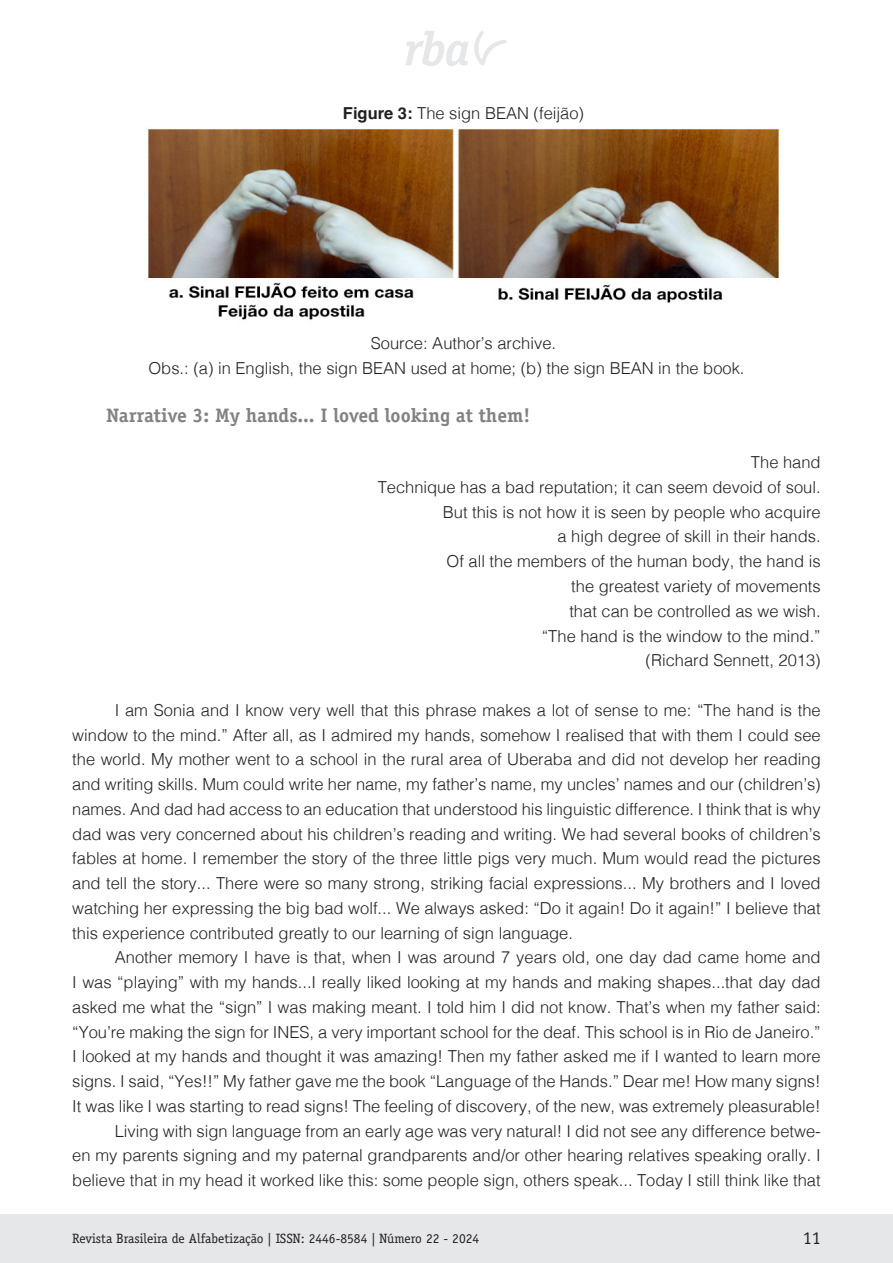
<style>
.page{position:relative;width:893px;height:1263px;background:#fff}
.page>*{position:absolute;margin:0;border:0;box-sizing:border-box;transform-origin:0 0}
._01_Texto_Titulo_2{font:700 19.5px "Officina Serif Std";color:#808285}
.t1{font:18px "Officina Serif Std";color:#231f20}
._01_Texto_Geral{font:300 16.5px/24.8px "Helvetica";color:#231f20;text-align:justify}
.t2{font:13.5px "Officina Serif Std";color:#231f20}
.s1{font-weight:700}
</style>
<div class="page">
<svg style="left:406px;top:31px;width:62px;height:35px"></svg>
<svg style="left:474px;top:31px;width:33px;height:34px"></svg>
<div style="left:0;top:1215px;width:893px;height:48px;background:#e6e7e9"></div>
<img style="left:148px;top:129px;width:631px;height:191px">
<p class="_01_Texto_Geral" style="left:343px;top:99px;width:243px"><span class="s1">Figure 3:</span> The sign BEAN (feijão)</p>
<p class="_01_Texto_Geral" style="left:148px;top:330px;width:598px;text-indent:222px">Source: Author’s archive.<br>Obs.: (a) in English, the sign BEAN used at home; (b) the sign BEAN in the book.</p>
<p class="_01_Texto_Titulo_2" style="left:106px;top:403px;width:425px">Narrative 3: My hands... I loved looking at them!</p>
<p class="_01_Texto_Geral" style="left:751px;top:449px;width:71px">The hand</p>
<p class="_01_Texto_Geral" style="left:378px;top:474px;width:444px">Technique has a bad reputation; it can seem devoid of soul.</p>
<p class="_01_Texto_Geral" style="left:443px;top:498px;width:379px">But this is not how it is seen by people who acquire</p>
<p class="_01_Texto_Geral" style="left:557px;top:523px;width:265px">a high degree of skill in their hands.</p>
<p class="_01_Texto_Geral" style="left:446px;top:548px;width:376px">Of all the members of the human body, the hand is</p>
<p class="_01_Texto_Geral" style="left:571px;top:573px;width:251px">the greatest variety of movements</p>
<p class="_01_Texto_Geral" style="left:569px;top:597px;width:253px">that can be controlled as we wish.</p>
<p class="_01_Texto_Geral" style="left:542px;top:622px;width:280px">“The hand is the window to the mind.”</p>
<p class="_01_Texto_Geral" style="left:645px;top:647px;width:177px">(Richard Sennett, 2013)</p>
<p class="_01_Texto_Geral" style="left:72px;top:696px;width:750px;text-indent:43px">I am Sonia and I know very well that this phrase makes a lot of sense to me: “The hand is the window to the mind.” After all, as I admired my hands, somehow I realised that with them I could see the world. My mother went to a school in the rural area of Uberaba and did not develop her reading and writing skills. Mum could write her name, my father’s name, my uncles’ names and our (children’s) names. And dad had access to an education that understood his linguistic difference. I think that is why dad was very concerned about his children’s reading and writing. We had several books of children’s fables at home. I remember the story of the three little pigs very much. Mum would read the pictures and tell the story... There were so many strong, striking facial expressions... My brothers and I loved watching her expressing the big bad wolf... We always asked: “Do it again! Do it again!” I believe that this experience contributed greatly to our learning of sign language.</p>
<p class="_01_Texto_Geral" style="left:72px;top:944px;width:750px;text-indent:43px">Another memory I have is that, when I was around 7 years old, one day dad came home and I was “playing” with my hands...I really liked looking at my hands and making shapes...that day dad asked me what the “sign” I was making meant. I told him I did not know. That’s when my father said: “You’re making the sign for INES, a very important school for the deaf. This school is in Rio de Janeiro.” I looked at my hands and thought it was amazing! Then my father asked me if I wanted to learn more signs. I said, “Yes!!” My father gave me the book “Language of the Hands.” Dear me! How many signs!<br>It was like I was starting to read signs! The feeling of discovery, of the new, was extremely pleasurable!</p>
<p class="_01_Texto_Geral" style="left:72px;top:1117px;width:750px;text-indent:43px">Living with sign language from an early age was very natural! I did not see any difference betwe&shy;en my parents signing and my paternal grandparents and/or other hearing relatives speaking orally. I believe that in my head it worked like this: some people sign, others speak... Today I still think like that</p>
<p class="t2" style="left:72px;top:1230px;width:408px">Revista Brasileira de Alfabetização | ISSN: 2446-8584 | Número 22 - 2024</p>
<p class="t1" style="left:803px;top:1227px;width:19px">11</p>
</div>
